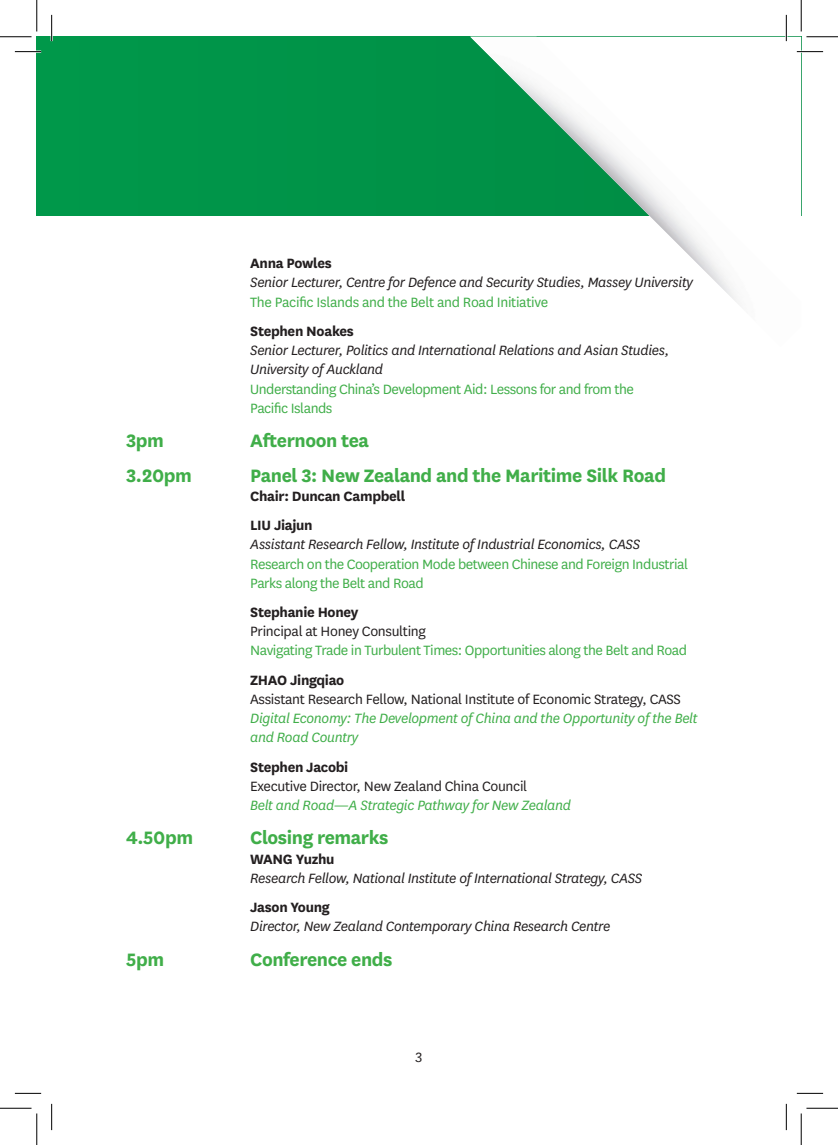
<style>
.page{position:relative;width:838px;height:1145px;background:#fff}
.page>*{position:absolute;margin:0;border:0;box-sizing:border-box;transform-origin:0 0}
.t1{font:700 21px "National";letter-spacing:-.02em;color:#40ae49}
.t2{font:italic 15.75px/19.2px "National";letter-spacing:-.02em;color:#231f20}
.t3{font:15.75px/19.2px "National";letter-spacing:-.03em;color:#40ae49}
.t4{font:15.75px "National";letter-spacing:-.02em;color:#231f20}
.t5{font:italic 15.75px/19.2px "National";letter-spacing:-.02em;color:#40ae49}
.t6{font:700 15.75px/29.2px "National";letter-spacing:-.02em;color:#231f20}
</style>
<div class="page">
<div style="left:37px;top:37px;width:764px;height:178px;background:#009549"></div>
<img style="left:470px;top:37px;width:331px;height:267px">
<hr style="left:15px;top:51px;width:26px;height:2px;background:#fff">
<hr style="left:796px;top:51px;width:27px;height:2px;background:#fff">
<hr style="left:51px;top:15px;width:2px;height:26px;background:#fff">
<hr style="left:785px;top:15px;width:2px;height:26px;background:#fff">
<svg style="left:15px;top:51px;width:26px;height:1px"></svg>
<svg style="left:796px;top:51px;width:27px;height:1px"></svg>
<svg style="left:15px;top:1093px;width:26px;height:1px"></svg>
<svg style="left:796px;top:1093px;width:27px;height:1px"></svg>
<svg style="left:51px;top:15px;width:1px;height:26px"></svg>
<svg style="left:51px;top:1104px;width:1px;height:26px"></svg>
<svg style="left:786px;top:15px;width:1px;height:26px"></svg>
<svg style="left:786px;top:1104px;width:1px;height:26px"></svg>
<hr style="left:0;top:36px;width:32px;height:1px;background:#000">
<hr style="left:806px;top:36px;width:31px;height:1px;background:#000">
<hr style="left:0;top:1108px;width:32px;height:1px;background:#000">
<hr style="left:806px;top:1108px;width:31px;height:1px;background:#000">
<hr style="left:36px;top:0;width:1px;height:31px;background:#000">
<hr style="left:36px;top:1113px;width:1px;height:32px;background:#000">
<hr style="left:800px;top:0;width:1px;height:31px;background:#000">
<hr style="left:800px;top:1113px;width:1px;height:32px;background:#000">
<p class="t6" style="left:250px;top:248px;width:83px">Anna Powles</p>
<p class="t2" style="left:250px;top:272px;width:444px">Senior Lecturer, Centre for Defence and Security Studies, Massey University</p>
<p class="t3" style="left:250px;top:291px;width:299px">The Pacific Islands and the Belt and Road Initiative</p>
<p class="t6" style="left:250px;top:315px;width:105px">Stephen Noakes</p>
<p class="t2" style="left:250px;top:340px;width:420px">Senior Lecturer, Politics and International Relations and Asian Studies,<br>University of Auckland</p>
<p class="t3" style="left:250px;top:378px;width:385px">Understanding China’s Development Aid: Lessons for and from the<br>Pacific Islands</p>
<h1 class="t1" style="left:126px;top:426px;width:39px">3pm</h1>
<h1 class="t1" style="left:250px;top:426px;width:120px">Afternoon tea</h1>
<h1 class="t1" style="left:126px;top:460px;width:67px">3.20pm</h1>
<h1 class="t1" style="left:250px;top:460px;width:417px">Panel 3: New Zealand and the Maritime Silk Road</h1>
<p class="t6" style="left:250px;top:480px;width:157px">Chair: Duncan Campbell<br>LIU Jiajun</p>
<p class="t2" style="left:250px;top:534px;width:391px">Assistant Research Fellow, Institute of Industrial Economics, CASS</p>
<p class="t3" style="left:250px;top:553px;width:439px">Research on the Cooperation Mode between Chinese and Foreign Industrial<br>Parks along the Belt and Road</p>
<p class="t6" style="left:250px;top:596px;width:110px">Stephanie Honey</p>
<p class="t4" style="left:250px;top:621px;width:177px">Principal at Honey Consulting</p>
<p class="t3" style="left:250px;top:640px;width:438px">Navigating Trade in Turbulent Times: Opportunities along the Belt and Road</p>
<p class="t6" style="left:250px;top:664px;width:96px">ZHAO Jingqiao</p>
<p class="t4" style="left:250px;top:689px;width:432px">Assistant Research Fellow, National Institute of Economic Strategy, CASS</p>
<p class="t5" style="left:250px;top:708px;width:448px">Digital Economy: The Development of China and the Opportunity of the Belt and Road Country</p>
<p class="t6" style="left:250px;top:751px;width:100px">Stephen Jacobi</p>
<p class="t4" style="left:250px;top:776px;width:278px">Executive Director, New Zealand China Council</p>
<p class="t5" style="left:250px;top:795px;width:322px">Belt and Road—A Strategic Pathway for New Zealand</p>
<h1 class="t1" style="left:126px;top:823px;width:68px">4.50pm</h1>
<h1 class="t1" style="left:250px;top:823px;width:140px">Closing remarks</h1>
<p class="t6" style="left:250px;top:843px;width:86px">WANG Yuzhu</p>
<p class="t2" style="left:250px;top:868px;width:393px">Research Fellow, National Institute of International Strategy, CASS</p>
<p class="t6" style="left:250px;top:892px;width:81px">Jason Young</p>
<p class="t2" style="left:250px;top:917px;width:361px">Director, New Zealand Contemporary China Research Centre</p>
<h1 class="t1" style="left:126px;top:945px;width:39px">5pm</h1>
<h1 class="t1" style="left:250px;top:945px;width:144px">Conference ends</h1>
<p class="t4" style="left:415px;top:1047px;width:8px">3</p>
</div>
